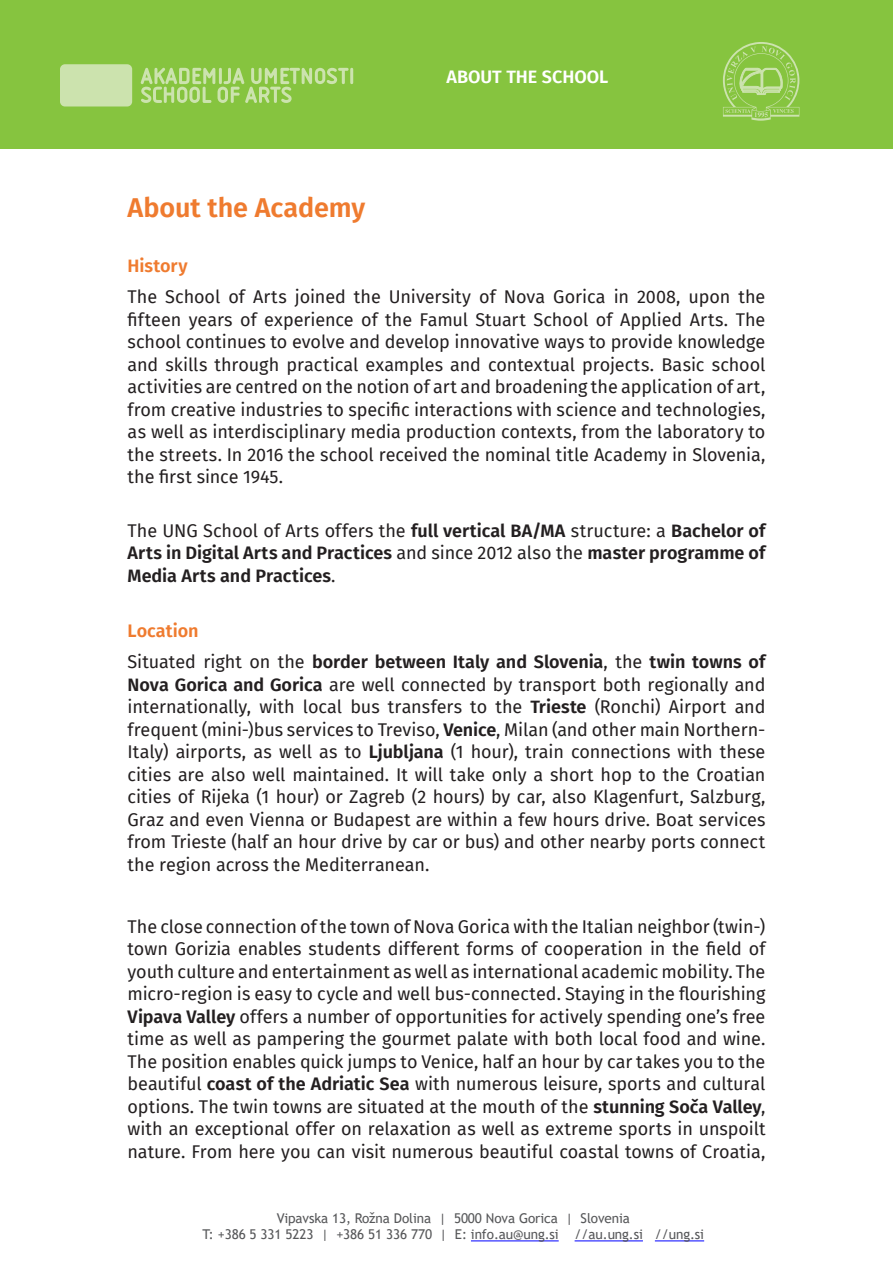
<style>
.page{position:relative;width:893px;height:1263px;background:#fff}
.page>*{position:absolute;margin:0;border:0;box-sizing:border-box;transform-origin:0 0}
.t1{font:600 27px "Fira Sans";letter-spacing:-.005em;color:#ef7b2f}
.t2{font:18px/22.5px "Fira Sans";letter-spacing:-.005em;color:#231f20;text-align:justify}
.t3{font:600 18px/22.5px "Fira Sans";color:#231f20;text-align:justify}
.t4{font:600 18px "Fira Sans";color:#ef7b2f}
.t5{font:600 18px "Fira Sans";color:#fff}
.t6{font:13.5px/16.2px "Trebuchet MS";letter-spacing:-.005em;color:#57585a;text-align:center}
.s1{font-weight:400}
.s2{font-weight:600}
</style>
<div class="page">
<div style="left:0;top:0;width:893px;height:149px;background:#86c43f"></div>
<svg style="left:723px;top:42px;width:76px;height:79px"></svg>
<div style="left:60px;top:64px;width:72px;height:42px;background:#cce3ae;border-radius:5px"></div>
<svg style="left:141px;top:68px;width:212px;height:35px"></svg>
<hr style="left:471px;top:1240px;width:88px;height:1px;background:#00f">
<hr style="left:575px;top:1240px;width:68px;height:1px;background:#00f">
<hr style="left:655px;top:1240px;width:49px;height:1px;background:#00f">
<p class="t5" style="left:446px;top:62px;width:163px">ABOUT THE SCHOOL</p>
<p class="t1" style="left:128px;top:185px;width:239px">About the Academy</p>
<p class="t4" style="left:128px;top:251px;width:61px">History</p>
<p class="t2" style="left:128px;top:285px;width:639px">The School of Arts joined the University of Nova Gorica in 2008, upon the fifteen years of experience of the Famul Stuart School of Applied Arts. The school continues to evolve and develop innovative ways to provide knowledge and skills through practical examples and contextual projects. Basic school activities are centred on the notion of art and broadening the application of art, from creative industries to specific interactions with science and technologies, as well as interdisciplinary media production contexts, from the laboratory to the streets. In 2016 the school received the nominal title Academy in Slovenia, the first since 1945.</p>
<p class="t3" style="left:128px;top:518px;width:639px"><span class="s1">The UNG School of Arts offers the</span> full vertical BA/MA <span class="s1">structure: a</span> Bachelor of Arts in Digital Arts and Practices <span class="s1">and since 2012 also the</span> master programme of Media Arts and Practices<span class="s1">.</span></p>
<p class="t4" style="left:128px;top:616px;width:72px">Location</p>
<p class="t2" style="left:128px;top:650px;width:639px">Situated right on the <span class="s2">border between Italy and Slovenia</span>, the <span class="s2">twin towns of Nova Gorica and Gorica</span> are well connected by transport both regionally and internationally, with local bus transfers to the <span class="s2">Trieste</span> (Ronchi) Airport and frequent (mini-)bus services to Treviso, <span class="s2">Venice</span>, Milan (and other main Northern-Italy) airports, as well as to <span class="s2">Ljubljana</span> (1 hour), train connections with these cities are also well maintained. It will take only a short hop to the Croatian cities of Rijeka (1 hour) or Zagreb (2 hours) by car, also Klagenfurt, Salzburg, Graz and even Vienna or Budapest are within a few hours drive. Boat services from Trieste (half an hour drive by car or bus) and other nearby ports connect the region across the Mediterranean.</p>
<p class="t2" style="left:128px;top:915px;width:639px">The close connection of the town of Nova Gorica with the Italian neighbor (twin-) town Gorizia enables students different forms of cooperation in the field of youth culture and entertainment as well as international academic mobility. The micro-region is easy to cycle and well bus-connected. Staying in the flourishing <span class="s2">Vipava Valley</span> offers a number of opportunities for actively spending one’s free time as well as pampering the gourmet palate with both local food and wine.<br>The position enables quick jumps to Venice, half an hour by car takes you to the beautiful <span class="s2">coast of the Adriatic Sea</span> with numerous leisure, sports and cultural options. The twin towns are situated at the mouth of the <span class="s2">stunning Soča Valley</span>, with an exceptional offer on relaxation as well as extreme sports in unspoilt nature. From here you can visit numerous beautiful coastal towns of Croatia,</p>
<p class="t6" style="left:203px;top:1210px;width:503px">Vipavska 13, Rožna Dolina | 5000 Nova Gorica | Slovenia<br>T: +386 5 331 5223 | +386 51 336 770 | E: info.au@ung.si //au.ung.si //ung.si</p>
</div>
